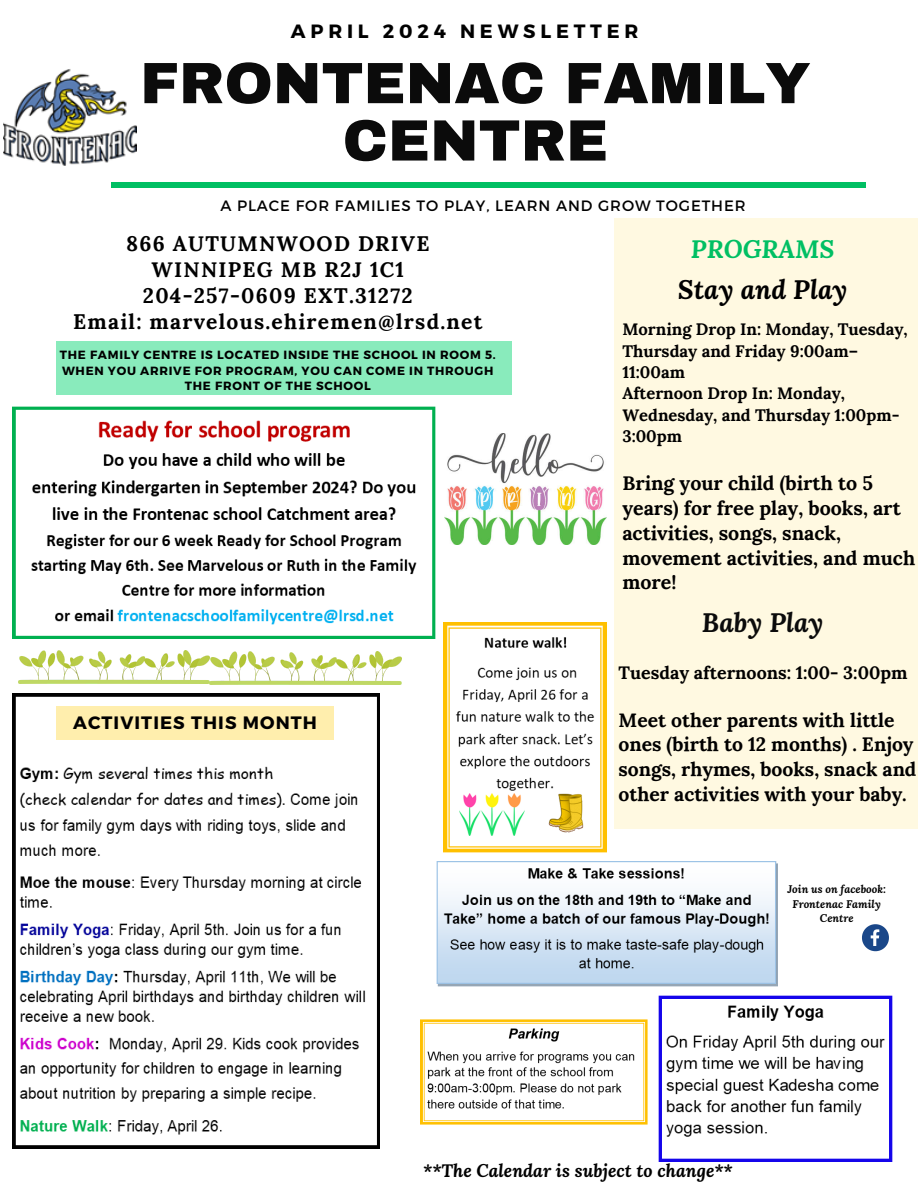
<style>
.page{position:relative;width:918px;height:1188px;background:#fff}
.page>*{position:absolute;margin:0;border:0;box-sizing:border-box;transform-origin:0 0}
.t1{font:900 58.35px/57.3px "Archivo";color:#0b0b0b;text-align:center}
.t2{font:italic 700 26.55px "Lora";color:#000}
.t3{font:italic 700 26.55px "Lora";color:#0b0b0b}
.t4{font:italic 700 25.05px "Lora";color:#00bf63}
.t5{font:700 21px/25.8px "Lora";letter-spacing:.06em;color:#000;text-align:center}
.t6{font:700 19.65px/24.8px "Lora";color:#000}
.t7{font:700 19.35px/24.8px "Lora";color:#000}
.t8{font:700 19.2px "Montserrat";letter-spacing:.25em;color:#000}
.t9{font:italic 700 17.85px "Lora";color:#000}
.t10{font:700 17.85px "Lora";color:#000}
.t11{font:700 17.85px "Montserrat";letter-spacing:.06em;color:#000}
.t12{font:700 16.65px/21.3px "Lora";color:#000}
.t13{font:15px "Montserrat";letter-spacing:.06em;color:#000}
.t14{font:700 11.85px/15.9px "Montserrat";letter-spacing:.06em;color:#000;text-align:center}
.t15{font:italic 700 10.95px/14.7px "Lora";color:#000;text-align:center}
</style>
<div class="page">
<div style="left:111px;top:182px;width:755px;height:6px;background:#00bf63"></div>
<div style="left:615px;top:218px;width:303px;height:610px;background:#fff9e1"></div>
<img style="left:3px;top:69px;width:133px;height:97px">
<div style="left:56px;top:342px;width:456px;height:53px;background:#89ebbc"></div>
<svg style="left:862px;top:924px;width:27px;height:27px"></svg>
<img style="left:13px;top:407px;width:423px;height:231px">
<img style="left:436px;top:862px;width:341px;height:124px">
<img style="left:444px;top:623px;width:163px;height:229px">
<img style="left:459px;top:793px;width:65px;height:43px">
<img style="left:547px;top:793px;width:39px;height:40px">
<img style="left:18px;top:650px;width:192px;height:33px">
<img style="left:659px;top:996px;width:234px;height:165px">
<img style="left:444px;top:434px;width:162px;height:110px">
<img style="left:210px;top:652px;width:191px;height:32px">
<img style="left:420px;top:1020px;width:228px;height:104px">
<img style="left:13px;top:694px;width:366px;height:454px">
<div style="left:56px;top:707px;width:278px;height:33px;background:#ffeead"></div>
<p class="t8" style="left:291px;top:19px;width:349px">APRIL 2024 NEWSLETTER</p>
<h5 class="t1" style="left:140px;top:55px;width:672px">FRONTENAC FAMILY<br>CENTRE</h5>
<p class="t13" style="left:220px;top:196px;width:527px">A PLACE FOR FAMILIES TO PLAY, LEARN AND GROW TOGETHER</p>
<p class="t5" style="left:73px;top:230px;width:411px">866 AUTUMNWOOD DRIVE<br>WINNIPEG MB R2J 1C1<br>204-257-0609 EXT.31272<br>Email: marvelous.ehiremen@lrsd.net</p>
<p class="t14" style="left:60px;top:346px;width:437px">THE FAMILY CENTRE IS LOCATED INSIDE THE SCHOOL IN ROOM 5.<br>WHEN YOU ARRIVE FOR PROGRAM, YOU CAN COME IN THROUGH<br>THE FRONT OF THE SCHOOL</p>
<p class="t4" style="left:691px;top:232px;width:145px">PROGRAMS</p>
<p class="t2" style="left:678px;top:272px;width:171px">Stay and Play</p>
<h6 class="t12" style="left:622px;top:318px;width:287px">Morning Drop In: Monday, Tuesday,<br>Thursday and Friday 9:00am–<br>11:00am</h6>
<p class="t12" style="left:622px;top:383px;width:279px">Afternoon Drop In: Monday,<br>Wednesday, and Thursday 1:00pm-<br>3:00pm</p>
<p class="t6" style="left:622px;top:471px;width:294px">Bring your child (birth to 5 years) for free play, books, art activities, songs, snack, movement activities, and much more!</p>
<p class="t11" style="left:73px;top:711px;width:245px">ACTIVITIES THIS MONTH</p>
<p class="t3" style="left:702px;top:604px;width:123px">Baby Play</p>
<p class="t10" style="left:619px;top:661px;width:290px">Tuesday afternoons: 1:00- 3:00pm</p>
<p class="t7" style="left:619px;top:707px;width:299px">Meet other parents with little ones (birth to 12 months) . Enjoy songs, rhymes, books, snack and other activities with your baby.</p>
<p class="t15" style="left:787px;top:881px;width:100px">Join us on facebook:<br>Frontenac Family<br>Centre</p>
<p class="t9" style="left:423px;top:1159px;width:311px">**The Calendar is subject to change**</p>
</div>
